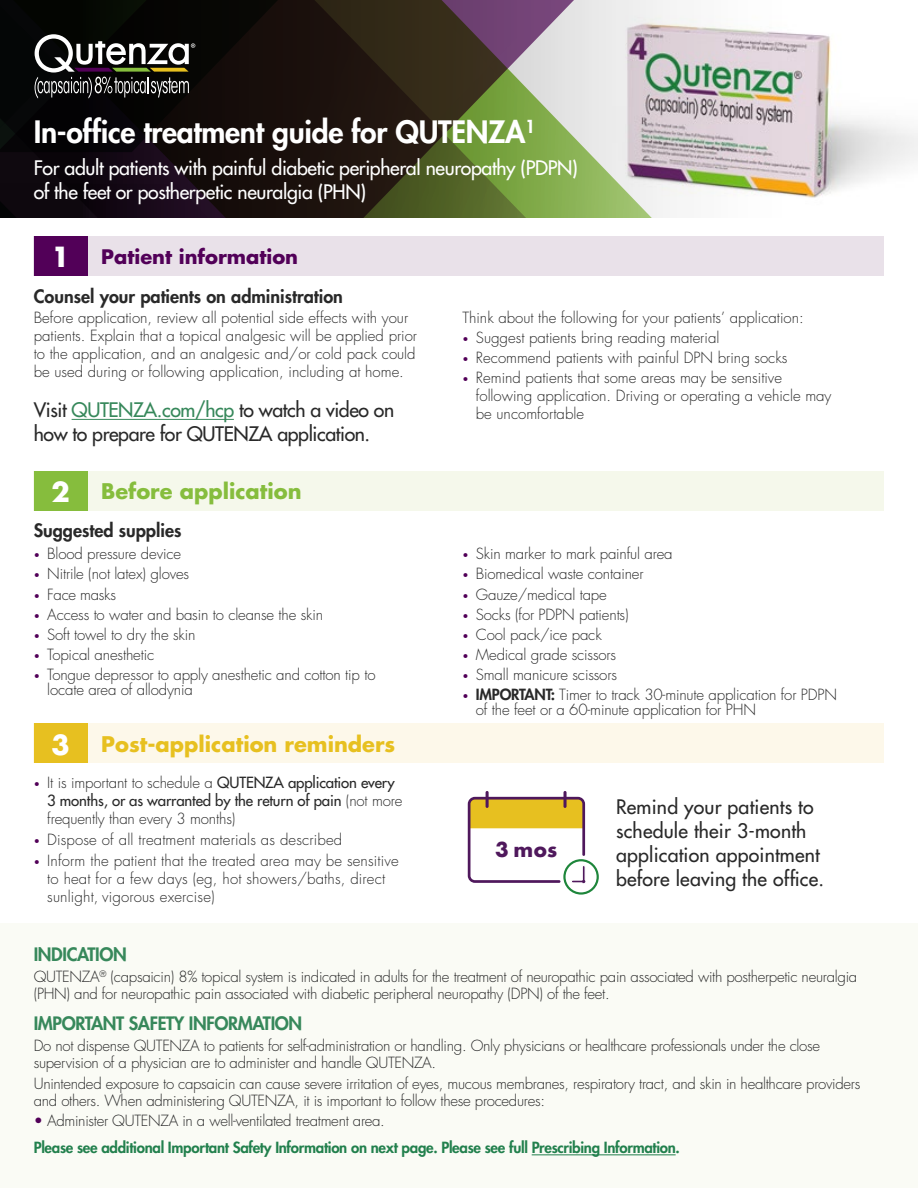
<style>
.page{position:relative;width:918px;height:1188px;background:#fff}
.page>*{position:absolute;margin:0;border:0;box-sizing:border-box;transform-origin:0 0}
.t1{font:800 30px "Futura Std";letter-spacing:-.01em;color:#fff}
.t2{font:700 22.8px "Futura PT";color:#4f185c}
.t3{font:700 21px "Futura Std";color:#e7c020}
.t4{font:700 21px "Futura Std";color:#86bd3d}
.t5{font:500 19.5px/24px "Futura Std";letter-spacing:-.02em;color:#fff}
.t6{font:500 19.5px/24px "Futura Std";letter-spacing:.01em;color:#292929}
.t7{font:500 19.5px/24px "Futura Std";letter-spacing:-.02em;color:#292929}
.t8{font:700 19.5px "Futura Std";color:#520058}
.t9{font:800 18px "Futura Std";color:#292929}
.t10{font:800 18px "Futura Std";letter-spacing:-.02em;color:#37885b}
.t11{font:300 15px/18px "Futura Std";letter-spacing:-.01em;color:#292929}
.t12{font:300 15px/18px "Futura Std";letter-spacing:.01em;color:#292929}
.t13{font:800 15px/26.8px "Futura Std";letter-spacing:-.02em;color:#22804d}
.t14{font:500 15px/18px "Futura Std";letter-spacing:-.01em;color:#292929}
.s1{font-family:"Futura";font-size:27px;color:#fff}
.s2{font-weight:400;font-size:10.5px;color:#520058}
.s3{color:#37885b}
.s4{font-weight:300}
.s5{font-weight:800}
.s6{font-weight:300;color:#520058}
.s7{font-weight:300;color:#292929}
</style>
<div class="page">
<div style="left:0;top:923px;width:918px;height:265px;background:#fafbf5"></div>
<svg style="left:338px;top:0;width:580px;height:217px"></svg>
<svg style="left:0;top:0;width:338px;height:217px;background:#100a0a"></svg>
<hr style="left:532px;top:1154px;width:144px;height:1px;background:#22804d">
<div style="left:34px;top:236px;width:850px;height:39px;background:#e9e1e9"></div>
<div style="left:34px;top:236px;width:54px;height:39px;background:#520058"></div>
<div style="left:34px;top:471px;width:850px;height:39px;background:#f5f8eb"></div>
<div style="left:34px;top:471px;width:54px;height:39px;background:#86bd3d"></div>
<div style="left:34px;top:724px;width:850px;height:39px;background:#fdf8ea"></div>
<div style="left:34px;top:724px;width:54px;height:39px;background:#e7c020"></div>
<svg style="left:35px;top:34px;width:160px;height:65px;background:#454440"></svg>
<svg style="left:563px;top:859px;width:36px;height:36px"></svg>
<div style="left:566px;top:861px;width:31px;height:31px;background:#fff;border-radius:50%"></div>
<svg style="left:468px;top:791px;width:118px;height:93px"></svg>
<hr style="left:72px;top:419px;width:162px;height:1px;background:#37885b">
<h1 class="t1" style="left:34px;top:113px;width:503px">In-office treatment guide for QUTENZA<sup>1</sup></h1>
<h3 class="t5" style="left:34px;top:156px;width:546px">For adult patients with painful diabetic peripheral neuropathy (PDPN) of the feet or postherpetic neuralgia (PHN)</h3>
<h3 class="t8" style="left:52px;top:243px;width:248px"><span class="s1">1</span> Patient information</h3>
<p class="t9" style="left:34px;top:285px;width:311px">Counsel your patients on administration</p>
<p class="t11" style="left:34px;top:309px;width:385px">Before application, review all potential side effects with your patients. Explain that a topical analgesic will be applied prior to the application, and an analgesic and/or cold pack could be used during or following application, including at home.</p>
<p class="t11" style="left:462px;top:309px;width:343px">Think about the following for your patients’ application:</p>
<p class="t11" style="left:462px;top:329px;width:259px"><span class="s2">•</span> Suggest patients bring reading material</p>
<p class="t11" style="left:462px;top:349px;width:327px"><span class="s2">•</span> Recommend patients with painful DPN bring socks</p>
<p class="t11" style="left:476px;top:369px;width:357px;text-indent:-14px"><span class="s2">•</span> Remind patients that some areas may be sensitive following application. Driving or operating a vehicle may be uncomfortable</p>
<h3 class="t7" style="left:34px;top:398px;width:362px">Visit <span class="s3">QUTENZA.com/hcp</span> to watch a video on how to prepare for QUTENZA application.</h3>
<h3 class="t4" style="left:52px;top:477px;width:252px"><span class="s1">2</span> Before application</h3>
<p class="t9" style="left:34px;top:519px;width:149px">Suggested supplies</p>
<p class="t11" style="left:34px;top:545px;width:149px"><span class="s2">•</span> Blood pressure device</p>
<p class="t11" style="left:34px;top:565px;width:157px"><span class="s2">•</span> Nitrile (not latex) gloves</p>
<p class="t11" style="left:34px;top:586px;width:84px"><span class="s2">•</span> Face masks</p>
<p class="t11" style="left:34px;top:606px;width:291px"><span class="s2">•</span> Access to water and basin to cleanse the skin</p>
<p class="t11" style="left:34px;top:626px;width:163px"><span class="s2">•</span> Soft towel to dry the skin</p>
<p class="t11" style="left:34px;top:646px;width:122px"><span class="s2">•</span> Topical anesthetic</p>
<p class="t11" style="left:47px;top:668px;width:330px;line-height:15px;text-indent:-14px"><span class="s2">•</span> Tongue depressor to apply anesthetic and cotton tip to locate area of allodynia</p>
<h3 class="t3" style="left:52px;top:730px;width:345px"><span class="s1">3</span> Post-application reminders</h3>
<p class="t14" style="left:47px;top:774px;width:357px;text-indent:-14px"><span class="s2">•</span> <span class="s4">It is important to schedule a</span> QUTENZA application every<br>3 months, or as warranted by the return of pain <span class="s4">(not more frequently than every 3 months)</span></p>
<p class="t12" style="left:34px;top:831px;width:310px"><span class="s2">•</span> Dispose of all treatment materials as described</p>
<p class="t12" style="left:47px;top:852px;width:353px;text-indent:-14px"><span class="s2">•</span> Inform the patient that the treated area may be sensitive to heat for a few days (eg, hot showers/baths, direct sunlight, vigorous exercise)</p>
<p class="t11" style="left:462px;top:545px;width:212px"><span class="s2">•</span> Skin marker to mark painful area</p>
<p class="t11" style="left:462px;top:565px;width:183px"><span class="s2">•</span> Biomedical waste container</p>
<p class="t11" style="left:462px;top:586px;width:146px"><span class="s2">•</span> Gauze/medical tape</p>
<p class="t11" style="left:462px;top:606px;width:168px"><span class="s2">•</span> Socks (for PDPN patients)</p>
<p class="t11" style="left:462px;top:626px;width:141px"><span class="s2">•</span> Cool pack/ice pack</p>
<p class="t11" style="left:462px;top:646px;width:155px"><span class="s2">•</span> Medical grade scissors</p>
<p class="t11" style="left:462px;top:666px;width:156px"><span class="s2">•</span> Small manicure scissors</p>
<p class="t11" style="left:476px;top:688px;width:363px;line-height:15px;text-indent:-14px"><span class="s2">•</span> <span class="s5">IMPORTANT:</span> Timer to track 30-minute application for PDPN of the feet or a 60-minute application for PHN</p>
<h2 class="t2" style="left:495px;top:835px;width:64px">3 mos</h2>
<h3 class="t6" style="left:616px;top:795px;width:209px">Remind your patients to schedule their 3-month application appointment before leaving the office.</h3>
<p class="t10" style="left:34px;top:943px;width:95px">INDICATION</p>
<p class="t11" style="left:34px;top:968px;width:825px;line-height:17.2px">QUTENZA<sup>®</sup> (capsaicin) 8% topical system is indicated in adults for the treatment of neuropathic pain associated with postherpetic neuralgia (PHN) and for neuropathic pain associated with diabetic peripheral neuropathy (DPN) of the feet.</p>
<p class="t10" style="left:34px;top:1012px;width:270px">IMPORTANT SAFETY INFORMATION</p>
<p class="t11" style="left:34px;top:1037px;width:788px;line-height:17.2px">Do not dispense QUTENZA to patients for self-administration or handling. Only physicians or healthcare professionals under the close supervision of a physician are to administer and handle QUTENZA.</p>
<p class="t11" style="left:34px;top:1075px;width:828px;line-height:17.2px">Unintended exposure to capsaicin can cause severe irritation of eyes, mucous membranes, respiratory tract, and skin in healthcare providers and others. When administering QUTENZA, it is important to follow these procedures:</p>
<p class="t13" style="left:34px;top:1107px;width:648px"><span class="s6">•</span> <span class="s7">Administer QUTENZA in a well-ventilated treatment area.<br></span>Please see additional Important Safety Information on next page. Please see full Prescribing Information.</p>
</div>
